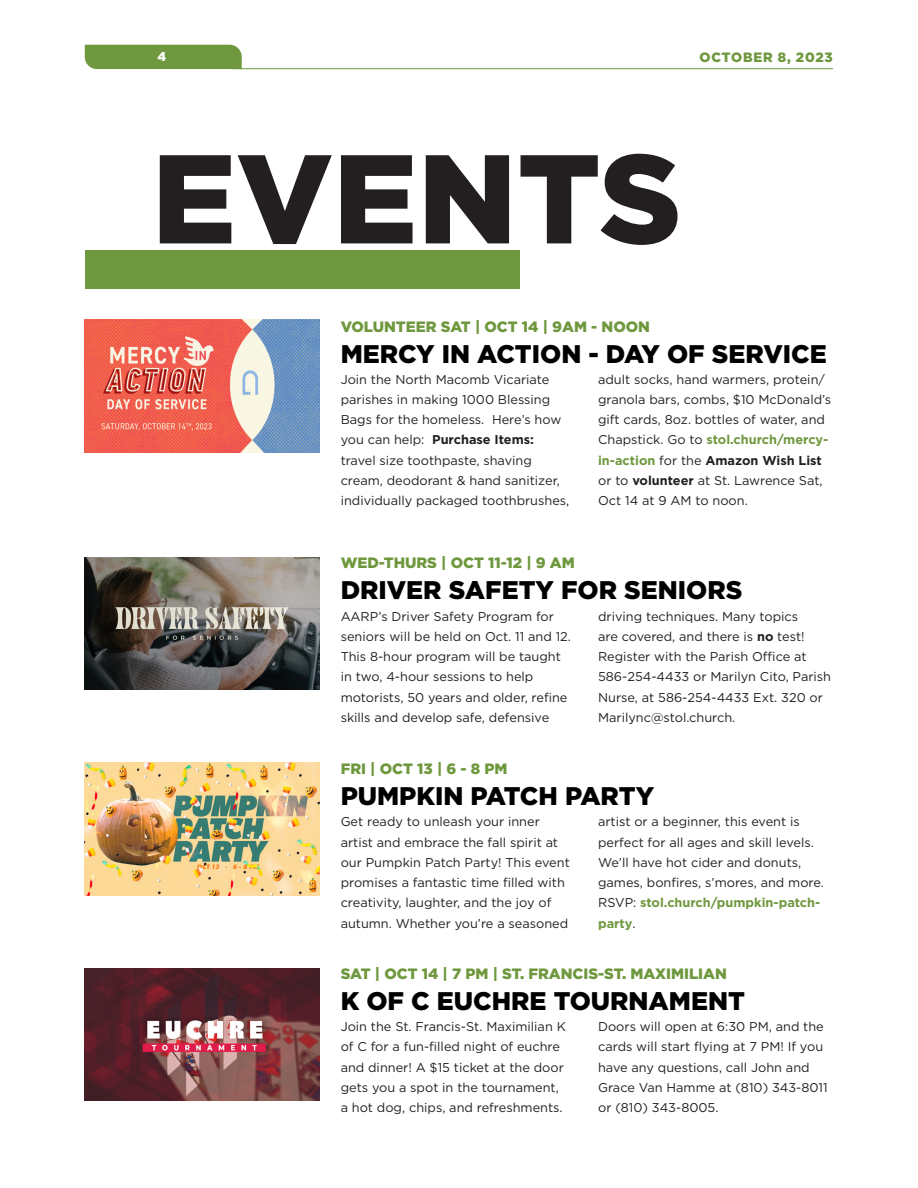
<style>
.page{position:relative;width:918px;height:1188px;background:#fff}
.page>*{position:absolute;margin:0;border:0;box-sizing:border-box;transform-origin:0 0}
.H1_Big{font:900 126px "Gotham";letter-spacing:.005em;color:#231f20}
.Event_Title{font:900 25.5px "Gotham";color:#000}
.Event_Date{font:900 15px "Gotham";color:#6f983e}
.t1{font:900 13.5px "Gotham";color:#6f983e}
.t2{font:12.75px/20.2px "Gotham";color:#231f20}
.t3{font:900 12.75px "Gotham";color:#fff}
.s1{font-weight:700}
.s2{font-weight:700;color:#6f983e}
</style>
<div class="page">
<hr style="left:233px;top:68px;width:600px;height:1px;background:#6f983e">
<div style="left:85px;top:45px;width:157px;height:24px;background:#6f983e"></div>
<div style="left:85px;top:250px;width:435px;height:38px;background:#6f983e"></div>
<img style="left:84px;top:968px;width:235px;height:133px">
<img style="left:84px;top:763px;width:235px;height:132px">
<img style="left:84px;top:557px;width:235px;height:132px">
<img style="left:84px;top:320px;width:235px;height:132px">
<p class="t3" style="left:158px;top:48px;width:10px">4</p>
<p class="t1" style="left:700px;top:48px;width:135px">OCTOBER 8, 2023</p>
<p class="H1_Big" style="left:152px;top:112px;width:531px">EVENTS</p>
<p class="Event_Date" style="left:341px;top:316px;width:311px">VOLUNTEER SAT | OCT 14 | 9AM - NOON</p>
<p class="Event_Title" style="left:341px;top:336px;width:488px">MERCY IN ACTION - DAY OF SERVICE</p>
<p class="t2" style="left:341px;top:369px;width:230px">Join the North Macomb Vicariate parishes in making 1000 Blessing Bags for the homeless. Here’s how you can help: <span class="s1">Purchase Items: </span>travel size toothpaste, shaving cream, deodorant &amp; hand sanitizer, individually packaged toothbrushes,</p>
<p class="t2" style="left:598px;top:369px;width:235px">adult socks, hand warmers, protein/ granola bars, combs, $10 McDonald’s gift cards, 8oz. bottles of water, and Chapstick. Go to <span class="s2">stol.church/mercy&shy;in-action</span> for the <span class="s1">Amazon Wish List </span>or to <span class="s1">volunteer</span> at St. Lawrence Sat, Oct 14 at 9 AM to noon.</p>
<p class="Event_Date" style="left:341px;top:552px;width:236px">WED-THURS | OCT 11-12 | 9 AM</p>
<p class="Event_Title" style="left:341px;top:572px;width:403px">DRIVER SAFETY FOR SENIORS</p>
<p class="t2" style="left:341px;top:606px;width:232px">AARP’s Driver Safety Program for seniors will be held on Oct. 11 and 12.<br>This 8-hour program will be taught in two, 4-hour sessions to help motorists, 50 years and older, refine skills and develop safe, defensive</p>
<p class="t2" style="left:598px;top:606px;width:235px">driving techniques. Many topics<br>are covered, and there is <span class="s1">no</span> test!<br>Register with the Parish Office at<br>586-254-4433 or Marilyn Cito, Parish<br>Nurse, at 586-254-4433 Ext. 320 or<br>Marilync@stol.church.</p>
<p class="Event_Date" style="left:341px;top:758px;width:168px">FRI | OCT 13 | 6 - 8 PM</p>
<p class="Event_Title" style="left:341px;top:778px;width:315px">PUMPKIN PATCH PARTY</p>
<p class="t2" style="left:341px;top:811px;width:231px">Get ready to unleash your inner artist and embrace the fall spirit at our Pumpkin Patch Party! This event promises a fantastic time filled with creativity, laughter, and the joy of autumn. Whether you’re a seasoned</p>
<p class="t2" style="left:598px;top:811px;width:227px">artist or a beginner, this event is perfect for all ages and skill levels.<br>We’ll have hot cider and donuts, games, bonfires, s’mores, and more.<br>RSVP: <span class="s2">stol.church/pumpkin-patch&shy;party</span>.</p>
<p class="Event_Date" style="left:341px;top:964px;width:388px">SAT | OCT 14 | 7 PM | ST. FRANCIS-ST. MAXIMILIAN</p>
<p class="Event_Title" style="left:341px;top:984px;width:406px">K OF C EUCHRE TOURNAMENT</p>
<p class="t2" style="left:341px;top:1016px;width:227px">Join the St. Francis-St. Maximilian K of C for a fun-filled night of euchre and dinner! A $15 ticket at the door gets you a spot in the tournament, a hot dog, chips, and refreshments.</p>
<p class="t2" style="left:598px;top:1016px;width:231px">Doors will open at 6:30 PM, and the cards will start flying at 7 PM! If you have any questions, call John and<br>Grace Van Hamme at (810) 343-8011 or (810) 343-8005.</p>
</div>
